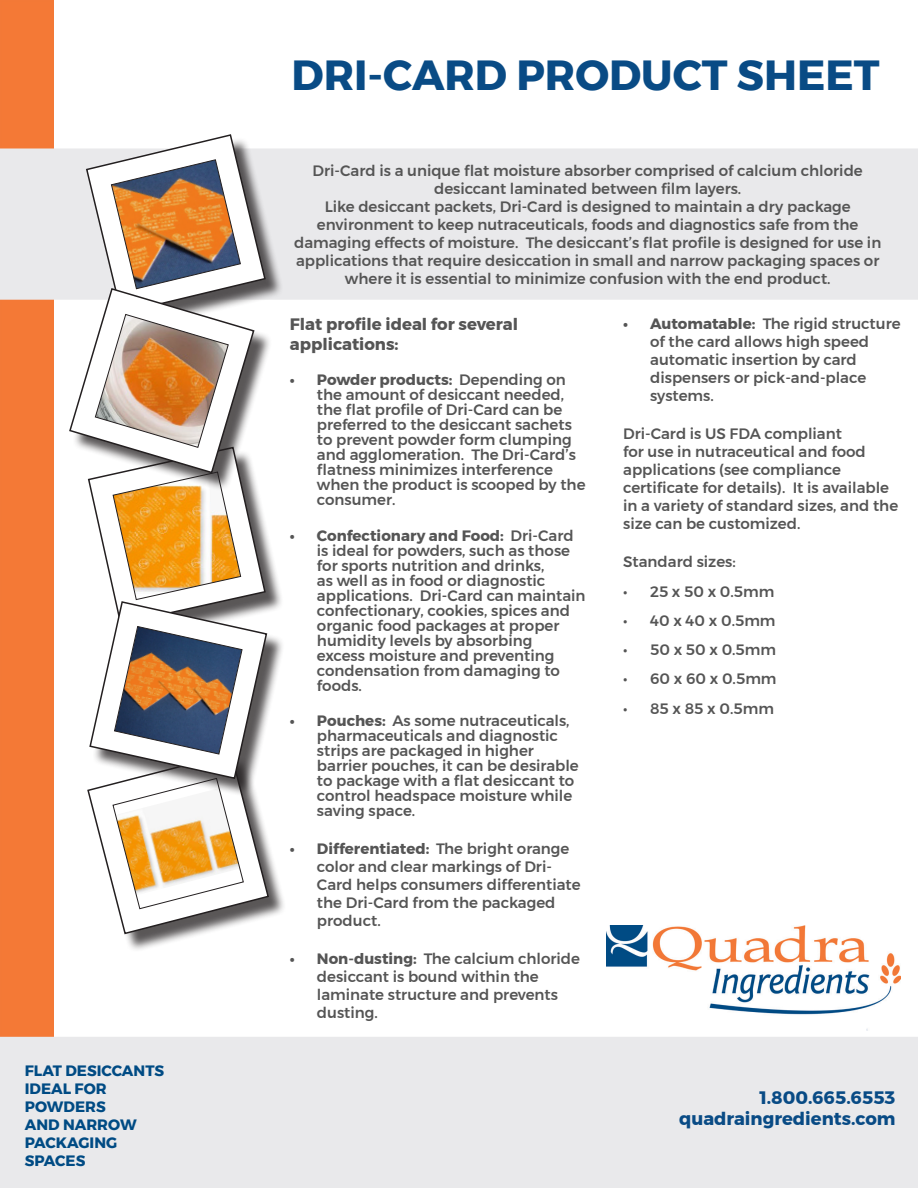
<style>
.page{position:relative;width:918px;height:1188px;background:#fff}
.page>*{position:absolute;margin:0;border:0;box-sizing:border-box;transform-origin:0 0}
.t1{font:700 42px "Montserrat";color:#094b85}
.t2{font:700 18px "Montserrat";color:#094b85}
.t3{font:700 16.5px/19.8px "Montserrat";color:#555}
.t4{font:500 15px/15px "Montserrat";color:#555}
.t5{font:700 15px/18px "Montserrat";color:#004b84}
.s1{font-weight:700}
</style>
<div class="page">
<div style="left:1px;top:1px;width:52px;height:1186px;background:#f47936"></div>
<div style="left:0;top:0;width:54px;height:1188px;border:2px solid #f37937"></div>
<div style="left:1px;top:149px;width:916px;height:150px;background:#e9e9eb"></div>
<div style="left:0;top:148px;width:918px;height:152px;border:2px solid #e9e9eb"></div>
<div style="left:1px;top:1038px;width:916px;height:149px;background:#e9e9eb"></div>
<div style="left:0;top:1037px;width:918px;height:151px;border:2px solid #e9e9eb"></div>
<div style="left:89px;top:137px;width:195px;height:195px;background:#231f20;opacity:.75"></div>
<div style="left:91px;top:450px;width:193px;height:193px;background:#231f20;opacity:.75"></div>
<div style="left:91px;top:756px;width:196px;height:196px;background:#231f20;opacity:.75"></div>
<div style="left:93px;top:604px;width:192px;height:193px;background:#231f20;opacity:.75"></div>
<svg style="left:68px;top:134px;width:202px;height:801px"></svg>
<img style="left:607px;top:926px;width:293px;height:104px">
<p class="t5" style="left:25px;top:1061px;width:141px">FLAT DESICCANTS</p>
<p class="t5" style="left:25px;top:1079px;width:83px">IDEAL FOR</p>
<p class="t5" style="left:25px;top:1097px;width:113px">POWDERS<br>AND NARROW<br>PACKAGING<br>SPACES</p>
<p class="t1" style="left:292px;top:41px;width:589px">DRI-CARD PRODUCT SHEET</p>
<p class="t4" style="left:313px;top:161px;width:552px;line-height:18px;text-align:center">Dri-Card is a unique flat moisture absorber comprised of calcium chloride desiccant laminated between film layers.</p>
<p class="t4" style="left:294px;top:197px;width:589px;line-height:18px;text-align:center">Like desiccant packets, Dri-Card is designed to maintain a dry package environment to keep nutraceuticals, foods and diagnostics safe from the damaging effects of moisture. The desiccant’s flat profile is designed for use in applications that require desiccation in small and narrow packaging spaces or where it is essential to minimize confusion with the end product.</p>
<p class="t3" style="left:290px;top:315px;width:230px">Flat profile ideal for several applications:</p>
<p class="t4" style="left:317px;top:373px;width:270px;text-indent:-27px"><span class="s1">• Powder products:</span> Depending on the amount of desiccant needed, the flat profile of Dri-Card can be preferred to the desiccant sachets to prevent powder form clumping and agglomeration. The Dri-Card’s flatness minimizes interference when the product is scooped by the consumer.</p>
<p class="t4" style="left:317px;top:528px;width:270px;text-indent:-27px"><span class="s1">• Confectionary and Food:</span> Dri-Card is ideal for powders, such as those for sports nutrition and drinks,<br>as well as in food or diagnostic applications. Dri-Card can maintain confectionary, cookies, spices and organic food packages at proper humidity levels by absorbing<br>excess moisture and preventing condensation from damaging to foods.</p>
<p class="t4" style="left:317px;top:713px;width:263px;text-indent:-27px"><span class="s1">• Pouches:</span> As some nutraceuticals, pharmaceuticals and diagnostic strips are packaged in higher barrier pouches, it can be desirable to package with a flat desiccant to control headspace moisture while saving space.</p>
<p class="t4" style="left:317px;top:840px;width:265px;line-height:18px;text-indent:-27px"><span class="s1">• Differentiated:</span> The bright orange color and clear markings of Dri-<br>Card helps consumers differentiate the Dri-Card from the packaged product.</p>
<p class="t4" style="left:317px;top:950px;width:265px;line-height:18px;text-indent:-27px"><span class="s1">• Non-dusting:</span> The calcium chloride desiccant is bound within the laminate structure and prevents dusting.</p>
<p class="t4" style="left:650px;top:315px;width:252px;line-height:18px;text-indent:-27px"><span class="s1">• Automatable:</span> The rigid structure of the card allows high speed automatic insertion by card dispensers or pick-and-place systems.</p>
<p class="t4" style="left:623px;top:425px;width:277px;line-height:18px">Dri-Card is US FDA compliant<br>for use in nutraceutical and food applications (see compliance certificate for details). It is available in a variety of standard sizes, and the size can be customized.</p>
<p class="t4" style="left:623px;top:555px;width:114px">Standard sizes:</p>
<p class="t4" style="left:623px;top:584px;width:153px">• 25 x 50 x 0.5mm</p>
<p class="t4" style="left:623px;top:613px;width:154px">• 40 x 40 x 0.5mm</p>
<p class="t4" style="left:623px;top:642px;width:155px">• 50 x 50 x 0.5mm</p>
<p class="t4" style="left:623px;top:672px;width:155px">• 60 x 60 x 0.5mm</p>
<p class="t4" style="left:623px;top:701px;width:152px">• 85 x 85 x 0.5mm</p>
<p class="t2" style="left:760px;top:1083px;width:137px">1.800.665.6553</p>
<p class="t2" style="left:679px;top:1104px;width:218px">quadraingredients.com</p>
</div>
